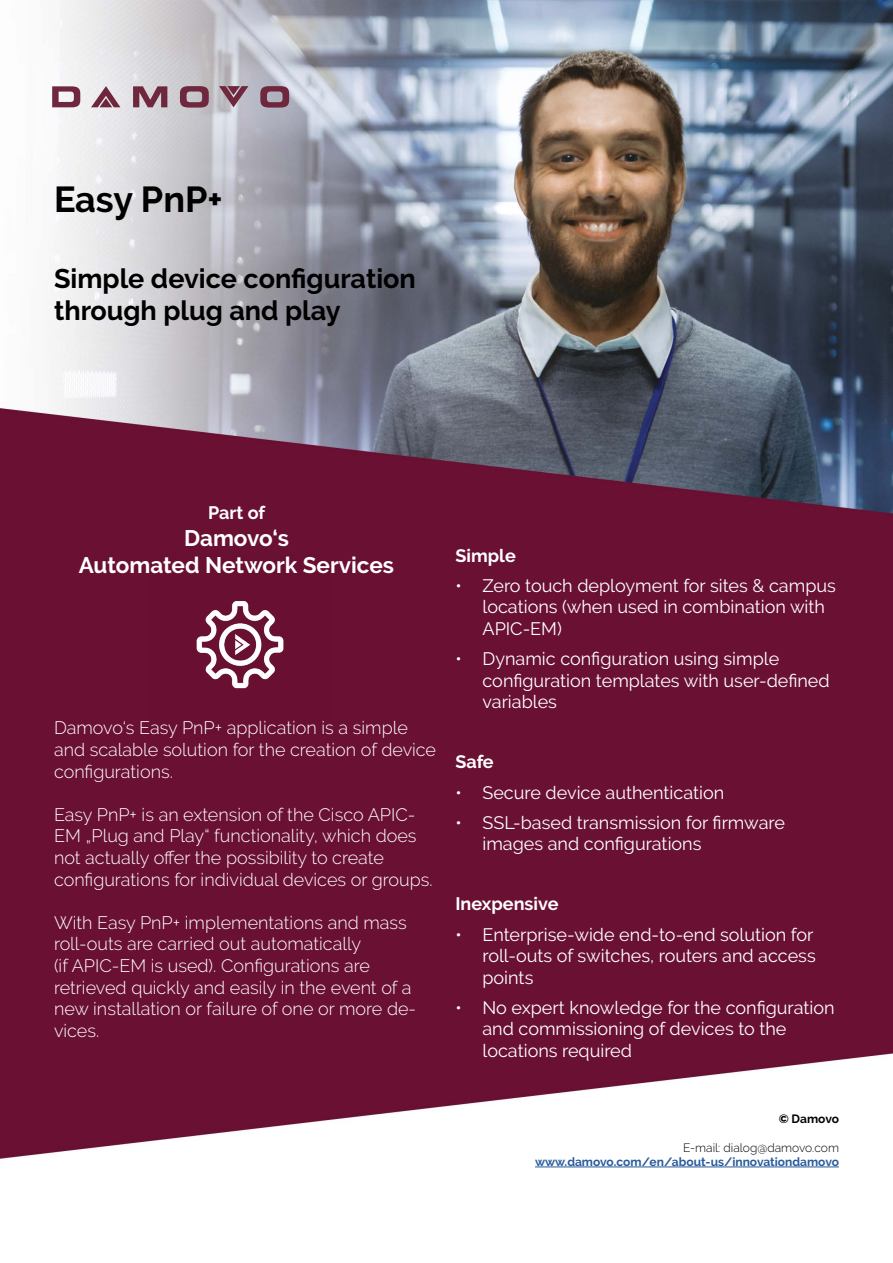
<style>
.page{position:relative;width:893px;height:1263px;background:#fff}
.page>*{position:absolute;margin:0;border:0;box-sizing:border-box;transform-origin:0 0}
.t1{font:700 36px "Raleway";color:#000}
.t2{font:700 27px/32.4px "Raleway";color:#000}
.t3{font:700 22.5px/27px "Raleway";color:#fff;text-align:center}
.t4{font:300 18px/21.6px "Raleway";color:#fff}
.t5{font:18px/21.6px "Raleway";color:#fff}
.t6{font:700 18px "Raleway";color:#fff}
.t7{font:700 12px "Raleway";color:#275b9b}
.t8{font:300 12px "Raleway";color:#000}
.t9{font:700 12px "Raleway";color:#000}
</style>
<div class="page">
<img style="left:0;top:0;width:893px;height:1168px">
<svg style="left:52px;top:86px;width:28px;height:21px"></svg>
<svg style="left:133px;top:86px;width:34px;height:21px"></svg>
<svg style="left:180px;top:86px;width:29px;height:22px"></svg>
<svg style="left:260px;top:86px;width:29px;height:22px"></svg>
<svg style="left:91px;top:86px;width:29px;height:21px"></svg>
<svg style="left:219px;top:86px;width:29px;height:21px"></svg>
<img style="left:151px;top:555px;width:179px;height:179px">
<hr style="left:535px;top:1166px;width:304px;height:1px;background:#275b9b">
<h1 class="t1" style="left:54px;top:179px;width:170px">Easy PnP+</h1>
<h2 class="t2" style="left:54px;top:262px;width:363px">Simple device configuration through plug and play</h2>
<p class="t6" style="left:208px;top:502px;width:59px">Part of</p>
<p class="t3" style="left:79px;top:525px;width:317px">Damovo‘s<br>Automated Network Services</p>
<p class="t4" style="left:54px;top:717px;width:384px">Damovo‘s Easy PnP+ application is a simple and scalable solution for the creation of device configurations.</p>
<p class="t4" style="left:54px;top:803px;width:380px">Easy PnP+ is an extension of the Cisco APIC-EM „Plug and Play“ functionality, which does not actually offer the possibility to create configurations for individual devices or groups.</p>
<p class="t4" style="left:54px;top:911px;width:364px">With Easy PnP+ implementations and mass roll-outs are carried out automatically<br>(if APIC-EM is used). Configurations are retrieved quickly and easily in the event of a new installation or failure of one or more de&shy;vices.</p>
<p class="t6" style="left:455px;top:545px;width:62px">Simple</p>
<p class="t5" style="left:482px;top:574px;width:355px;text-indent:-27px">• Zero touch deployment for sites &amp; campus locations (when used in combination with<br>APIC-EM)</p>
<p class="t5" style="left:482px;top:648px;width:349px;text-indent:-27px">• Dynamic configuration using simple configuration templates with user-defined variables</p>
<p class="t6" style="left:455px;top:752px;width:40px">Safe</p>
<p class="t5" style="left:455px;top:781px;width:270px">• Secure device authentication</p>
<p class="t5" style="left:482px;top:811px;width:304px;text-indent:-27px">• SSL-based transmission for firmware images and configurations</p>
<p class="t6" style="left:455px;top:894px;width:104px">Inexpensive</p>
<p class="t5" style="left:482px;top:923px;width:335px;text-indent:-27px">• Enterprise-wide end-to-end solution for roll-outs of switches, routers and access points</p>
<p class="t5" style="left:482px;top:997px;width:354px;text-indent:-27px">• No expert knowledge for the configuration and commissioning of devices to the locations required</p>
<p class="t9" style="left:779px;top:1112px;width:62px">© Damovo</p>
<p class="t8" style="left:683px;top:1140px;width:157px">E-mail: dialog@damovo.com</p>
<p class="t7" style="left:535px;top:1155px;width:305px">www.damovo.com/en/about-us/innovationdamovo</p>
</div>
